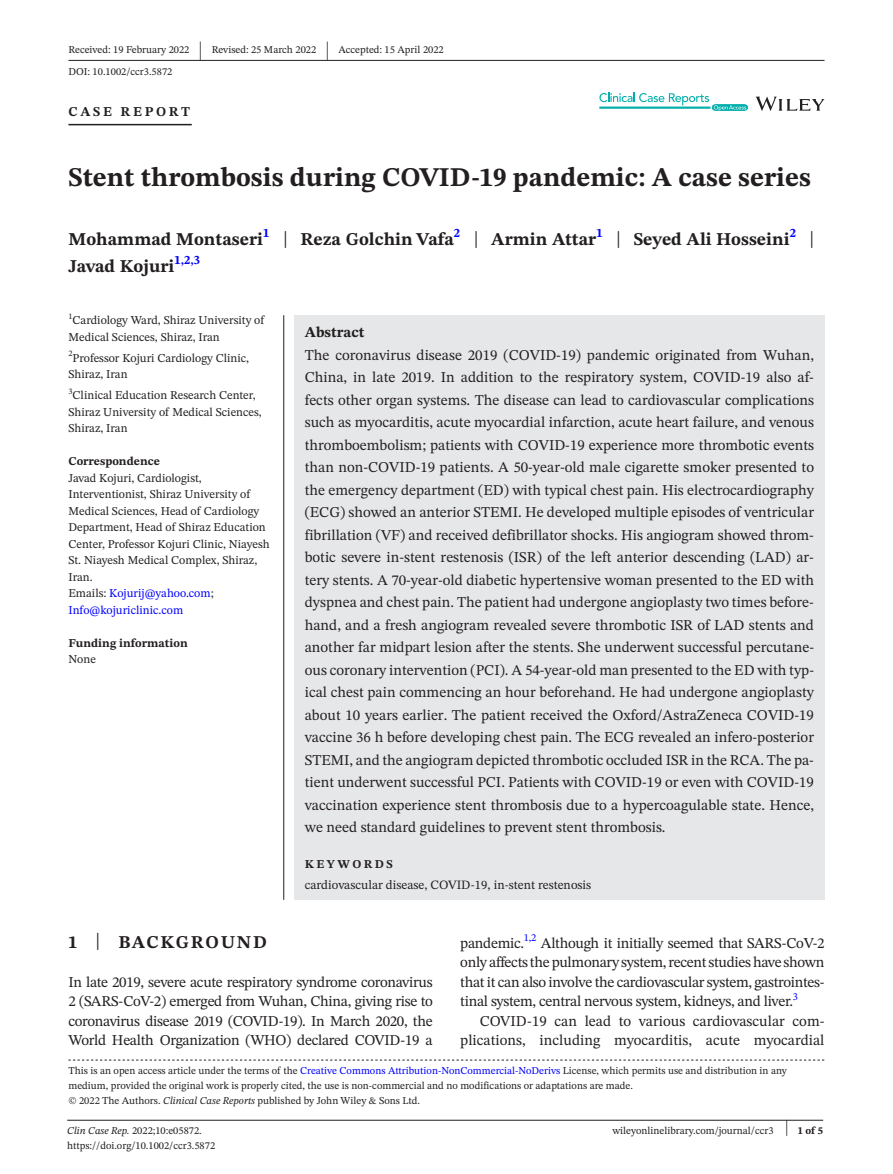
<style>
.page{position:relative;width:893px;height:1174px;background:#fff}
.page>*{position:absolute;margin:0;border:0;box-sizing:border-box;transform-origin:0 0}
.t1{font:700 27px "STIX Two Text";color:#231f20}
.t2{font:25.65px "STIX Two Text";color:#231f20;scale:.49 1}
.t3{font:700 18px/27px "STIX Two Text";color:#231f20}
.t4{font:700 18px "STIX Two Text";letter-spacing:.1em;color:#231f20}
.t5{font:15px/22.5px "STIX Two Text";letter-spacing:-.005em;color:#231f20;text-align:justify}
.t6{font:700 15px "STIX Two Text";color:#231f20}
.t7{font:700 13.5px "STIX Two Text";letter-spacing:.2em;color:#231f20}
.t8{font:12.75px "STIX Two Text";color:#231f20}
.t9{font:12px/16.5px "STIX Two Text";color:#231f20}
.t10{font:700 12px "STIX Two Text";color:#231f20}
.t11{font:700 12px "STIX Two Text";letter-spacing:.2em;color:#231f20}
.t12{font:10.5px/15px "STIX Two Text";color:#231f20}
.t13{font:700 10.5px "STIX Two Text";color:#231f20}
.t14{font:10.5px "STIX Two Text";color:#00f}
.s1{font-weight:400;font-size:23.4px}
.s2{color:#00f}
.s3{font-weight:400;font-size:23.7px}
.s4{font-style:italic}
.s5{font-weight:400;font-size:22.2px}
</style>
<div class="page">
<hr style="left:67px;top:1119px;width:756px;height:1px;background:#231f20">
<svg style="left:756px;top:97px;width:68px;height:14px"></svg>
<svg style="left:599px;top:93px;width:149px;height:18px"></svg>
<hr style="left:68px;top:60px;width:756px;height:1px;background:#231f20">
<hr style="left:68px;top:124px;width:124px;height:1px;background:#231f20">
<svg style="left:68px;top:1059px;width:756px;height:1px"></svg>
<div style="left:294px;top:315px;width:530px;height:585px;background:#e6e7e9"></div>
<hr style="left:283px;top:315px;width:1px;height:585px;background:#231f20">
<p class="t12" style="left:68px;top:42px;width:123px">Received: 19 February 2022</p>
<h2 class="t2" style="left:199px;top:32px;width:8px">|</h2>
<p class="t12" style="left:212px;top:42px;width:106px">Revised: 25 March 2022</p>
<h2 class="t2" style="left:326px;top:32px;width:8px">|</h2>
<p class="t12" style="left:338px;top:42px;width:107px">Accepted: 15 April 2022</p>
<p class="t12" style="left:68px;top:64px;width:105px">DOI: 10.1002/ccr3.5872</p>
<p class="t7" style="left:68px;top:101px;width:123px">CASE REPORT</p>
<h1 class="t1" style="left:68px;top:158px;width:744px">Stent thrombosis during COVID-19 pandemic: A case series</h1>
<p class="t3" style="left:68px;top:226px;width:747px">Mohammad Montaseri<sup>1</sup> <span class="s1">|</span> Reza Golchin Vafa<sup>2</sup> <span class="s1">|</span> Armin Attar<sup>1</sup> <span class="s1">|</span> Seyed Ali Hosseini<sup>2</sup> <span class="s1">|<br></span>Javad Kojuri<sup>1,2,3</sup></p>
<p class="t9" style="left:68px;top:312px;width:197px"><sup>1</sup>Cardiology Ward, Shiraz University of<br>Medical Sciences, Shiraz, Iran</p>
<p class="t9" style="left:68px;top:349px;width:182px"><sup>2</sup>Professor Kojuri Cardiology Clinic,<br>Shiraz, Iran</p>
<p class="t9" style="left:68px;top:387px;width:195px"><sup>3</sup>Clinical Education Research Center,<br>Shiraz University of Medical Sciences,<br>Shiraz, Iran</p>
<p class="t10" style="left:68px;top:453px;width:93px">Correspondence</p>
<p class="t9" style="left:68px;top:469px;width:203px">Javad Kojuri, Cardiologist,<br>Interventionist, Shiraz University of<br>Medical Sciences, Head of Cardiology<br>Department, Head of Shiraz Education<br>Center, Professor Kojuri Clinic, Niayesh<br>St. Niayesh Medical Complex, Shiraz,<br>Iran.<br>Emails: <span class="s2">Kojurij@yahoo.com</span>;<br><span class="s2">Info@kojuriclinic.com</span></p>
<p class="t10" style="left:68px;top:634px;width:121px">Funding information</p>
<p class="t9" style="left:68px;top:651px;width:29px">None</p>
<p class="t6" style="left:305px;top:321px;width:61px">Abstract</p>
<p class="t5" style="left:305px;top:343px;width:511px">The coronavirus disease 2019 (COVID-19) pandemic originated from Wuhan, China, in late 2019. In addition to the respiratory system, COVID-19 also af&shy;fects other organ systems. The disease can lead to cardiovascular complications such as myocarditis, acute myocardial infarction, acute heart failure, and venous thromboembolism; patients with COVID-19 experience more thrombotic events than non-COVID-19 patients. A 50-year-old male cigarette smoker presented to the emergency department (ED) with typical chest pain. His electrocardiography (ECG) showed an anterior STEMI. He developed multiple episodes of ventricular fibrillation (VF) and received defibrillator shocks. His angiogram showed throm&shy;botic severe in-stent restenosis (ISR) of the left anterior descending (LAD) ar&shy;tery stents. A 70-year-old diabetic hypertensive woman presented to the ED with dyspnea and chest pain. The patient had undergone angioplasty two times before&shy;hand, and a fresh angiogram revealed severe thrombotic ISR of LAD stents and another far midpart lesion after the stents. She underwent successful percutane&shy;ous coronary intervention (PCI). A 54-year-old man presented to the ED with typ&shy;ical chest pain commencing an hour beforehand. He had undergone angioplasty about 10 years earlier. The patient received the Oxford/AstraZeneca COVID-19 vaccine 36 h before developing chest pain. The ECG revealed an infero-posterior STEMI, and the angiogram depicted thrombotic occluded ISR in the RCA. The pa&shy;tient underwent successful PCI. Patients with COVID-19 or even with COVID-19 vaccination experience stent thrombosis due to a hypercoagulable state. Hence, we need standard guidelines to prevent stent thrombosis.</p>
<p class="t11" style="left:305px;top:855px;width:90px">KEYWORDS</p>
<p class="t8" style="left:305px;top:876px;width:288px">cardiovascular disease, COVID-19, in-stent restenosis</p>
<p class="t4" style="left:68px;top:929px;width:200px">1 <span class="s3">|</span> BACKGROUND</p>
<p class="t5" style="left:68px;top:972px;width:366px;line-height:19.5px">In late 2019, severe acute respiratory syndrome coronavirus 2 (SARS-CoV-2) emerged from Wuhan, China, giving rise to coronavirus disease 2019 (COVID-19). In March 2020, the World Health Organization (WHO) declared COVID-19 a</p>
<p class="t5" style="left:460px;top:931px;width:65px">pandemic.</p>
<p class="t14" style="left:524px;top:930px;width:14px">1,2</p>
<p class="t5" style="left:460px;top:933px;width:366px;line-height:19.5px;text-indent:81px">Although it initially seemed that SARS-CoV-2 only affects the pulmonary system, recent studies have shown that it can also involve the cardiovascular system, gastrointes&shy;tinal system, central nervous system, kidneys, and liver.</p>
<p class="t14" style="left:793px;top:988px;width:7px">3</p>
<p class="t5" style="left:460px;top:1011px;width:366px;line-height:19.5px;text-align:right">COVID-19 can lead to various cardiovascular com&shy;plications, including myocarditis, acute myocardial</p>
<p class="t12" style="left:68px;top:1063px;width:720px">This is an open access article under the terms of the <span class="s2">Creative Commons Attribution-NonCommercial-NoDerivs</span> License, which permits use and distribution in any medium, provided the original work is properly cited, the use is non-commercial and no modifications or adaptations are made.<br>© 2022 The Authors. <span class="s4">Clinical Case Reports</span> published by John Wiley &amp; Sons Ltd.</p>
<p class="t12" style="left:67px;top:1123px;width:136px"><span class="s4">Clin Case Rep.</span> 2022;10:e05872.</p>
<p class="t13" style="left:785px;top:1123px;width:39px"><span class="s5">|</span> 1 of 5</p>
<p class="t12" style="left:67px;top:1138px;width:150px">https://doi.org/10.1002/ccr3.5872</p>
<p class="t12" style="left:612px;top:1123px;width:163px">wileyonlinelibrary.com/journal/ccr3</p>
</div>
